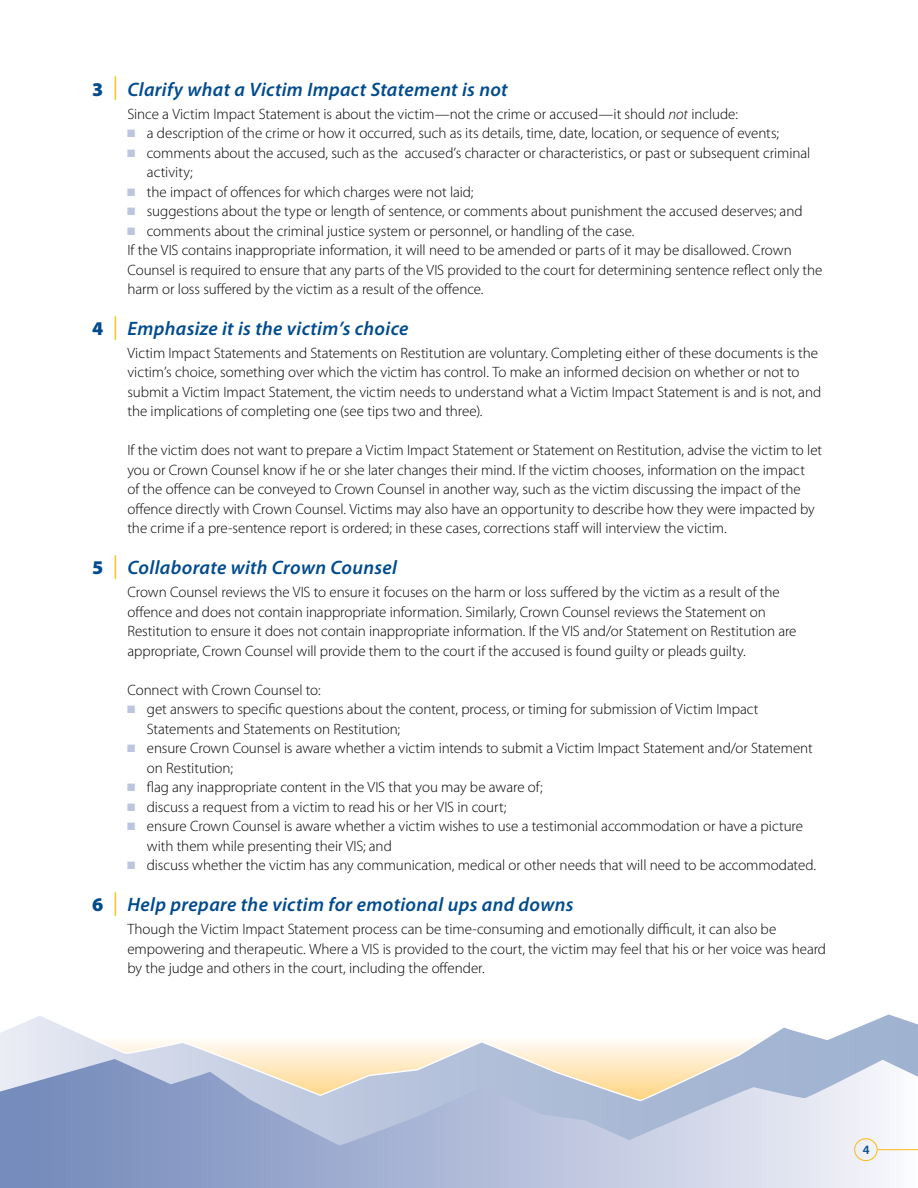
<style>
.page{position:relative;width:918px;height:1188px;background:#fff}
.page>*{position:absolute;margin:0;border:0;box-sizing:border-box;transform-origin:0 0}
.t1{font:italic 600 19.5px "Myriad Pro";letter-spacing:.015em;color:#004b8d}
.t2{font:300 15px/19.5px "Myriad Pro";color:#000}
.t3{font:600 12.75px "Myriad Pro";color:#004b8d}
.s1{font-weight:900;font-style:normal}
.s2{font-weight:400;font-style:normal;font-size:23.55px;color:#fdb913}
.s3{font-style:italic}
</style>
<div class="page">
<svg style="left:0;top:1014px;width:918px;height:45px"></svg>
<svg style="left:0;top:1059px;width:918px;height:129px;background:#b6c0d6"></svg>
<div style="left:854px;top:1138px;width:24px;height:23px;border:1px solid #fdb913;border-radius:50%"></div>
<hr style="left:878px;top:1149px;width:40px;height:1px;background:#fdb913">
<h1 class="t1" style="left:92px;top:77px;width:417px"><span class="s1">3</span> <span class="s2">|</span> Clarify what a Victim Impact Statement is not</h1>
<p class="t2" style="left:127px;top:104px;width:612px">Since a Victim I mpact Statement is about the victim—not the crime or accused—it should <span class="s3">not</span> include:</p>
<p class="t2" style="left:147px;top:123px;width:634px">a description of the crime or how it occurred, such as its details, time, date, location, or sequence of events;</p>
<p class="t2" style="left:147px;top:143px;width:665px">comments about the accused, such as the accused’s character or characteristics, or past or subsequent criminal</p>
<p class="t2" style="left:147px;top:162px;width:47px">activity;</p>
<p class="t2" style="left:147px;top:182px;width:328px">the impact of offences for which charges were not laid;</p>
<p class="t2" style="left:147px;top:201px;width:657px">suggestions about the type or length of sentence, or comments about punishment the accused deserves; and</p>
<p class="t2" style="left:147px;top:221px;width:489px">comments about the criminal justice system or personnel, or handling of the case.</p>
<p class="t2" style="left:127px;top:240px;width:666px">If the VIS contains inappropriate information, it will need to be amended or parts of it may be disallowed. Crown</p>
<p class="t2" style="left:127px;top:260px;width:697px">Counsel is required to ensure that any parts of the VIS provided to the court for determining sentence reflect only the</p>
<p class="t2" style="left:127px;top:279px;width:358px">harm or loss suffered by the victim as a result of the offence.</p>
<h1 class="t1" style="left:92px;top:316px;width:318px"><span class="s1">4</span> <span class="s2">|</span> Emphasize it is the victim’s choice</h1>
<p class="t2" style="left:127px;top:343px;width:695px">Victim I mpact Statements and Statements on Restitution are voluntary. Completing either of these documents is the victim’s choice, something over which the victim has control. To make an informed decision on whether or not to submit a Victim I mpact Statement, the victim needs to understand what a Victim I mpact Statement is and is not, and the implications of completing one (see tips two and three).</p>
<p class="t2" style="left:127px;top:441px;width:696px">If the victim does not want to prepare a Victim I mpact Statement or Statement on Restitution, advise the victim to let you or Crown Counsel know if he or she later changes their mind. If the victim chooses, information on the impact<br>of the offence can be conveyed to Crown Counsel in another way, such as the victim discussing the impact of the offence directly with Crown Counsel. Victims may also have an opportunity to describe how they were impacted by the crime if a pre-sentence report is ordered; in these cases, corrections staff will interview the victim.</p>
<h1 class="t1" style="left:92px;top:555px;width:306px"><span class="s1">5</span> <span class="s2">|</span> Collaborate with Crown Counsel</h1>
<p class="t2" style="left:127px;top:583px;width:671px">Crown Counsel reviews the VIS to ensure it focuses on the harm or loss suffered by the victim as a result of the offence and does not contain inappropriate information. Similarly, Crown Counsel reviews the Statement on Restitution to ensure it does not contain inappropriate information. If the VIS and/or Statement on Restitution are appropriate, Crown Counsel will provide them to the court if the accused is found guilty or pleads guilty.</p>
<p class="t2" style="left:147px;top:680px;width:671px;text-indent:-19px">Connect with Crown Counsel to:<br>get answers to specific questions about the content, process, or timing for submission of Victim I mpact Statements and Statements on Restitution;<br>ensure Crown Counsel is aware whether a victim intends to submit a Victim I mpact Statement and/or Statement on Restitution;<br>flag any inappropriate content in the VIS that you may be aware of;<br>discuss a request from a victim to read his or her VIS in court;<br>ensure Crown Counsel is aware whether a victim wishes to use a testimonial accommodation or have a picture with them while presenting their VIS; and<br>discuss whether the victim has any communication, medical or other needs that will need to be accommodated.</p>
<h1 class="t1" style="left:92px;top:892px;width:483px"><span class="s1">6</span> <span class="s2">|</span> Help prepare the victim for emotional ups and downs</h1>
<p class="t2" style="left:127px;top:919px;width:700px">Though the Victim I mpact Statement process can be time-consuming and emotionally difficult, it can also be empowering and therapeutic. Where a VIS is provided to the court, the victim may feel that his or her voice was heard by the judge and others in the court, including the offender.</p>
<p class="t3" style="left:863px;top:1141px;width:8px">4</p>
</div>
